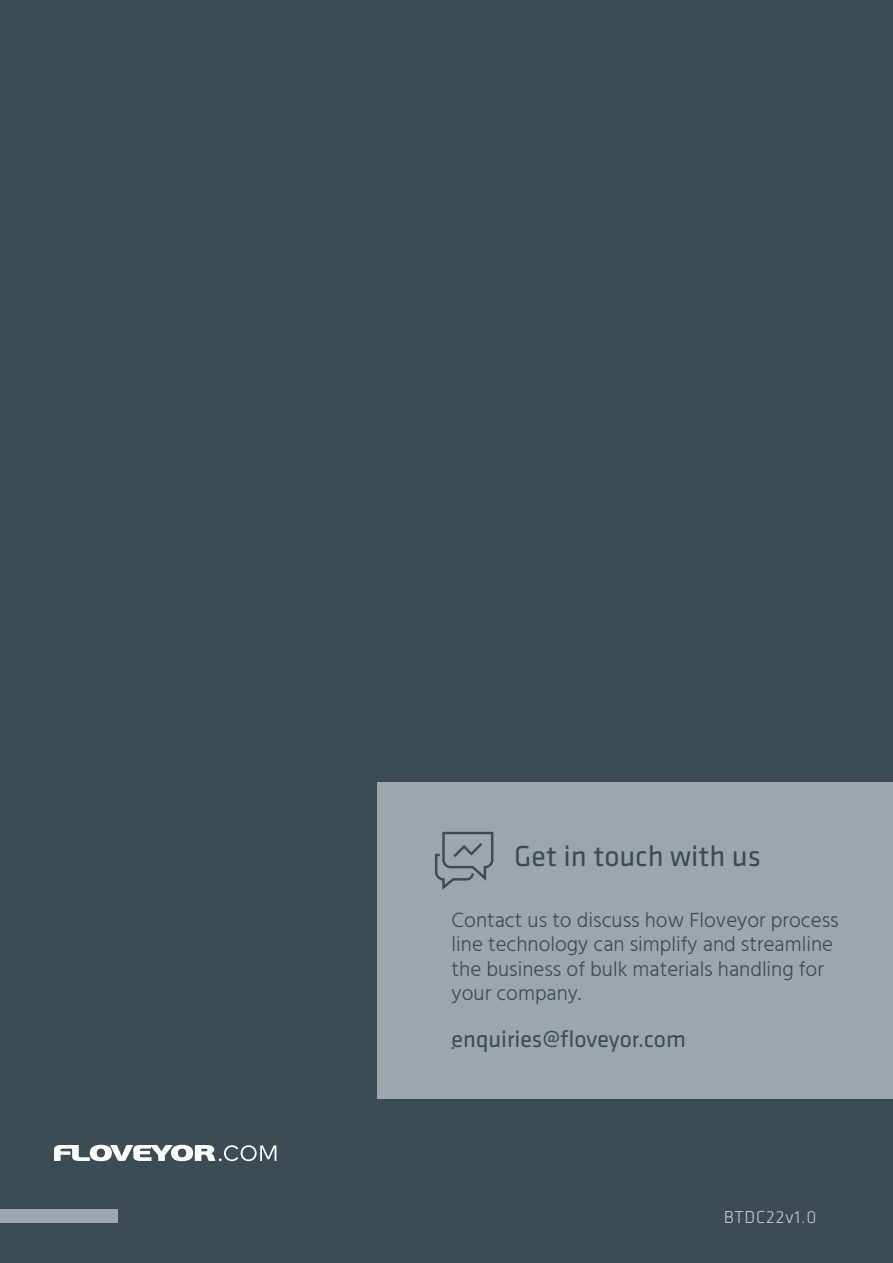
<style>
.page{position:relative;width:893px;height:1263px;background:#3c4c54}
.page>*{position:absolute;margin:0;border:0;box-sizing:border-box;transform-origin:0 0}
.t1{font:30px "Klavika";color:#3c4c54}
.t2{font:24px "Klavika";color:#3c4c54}
.t3{font:300 21px/24.3px "Hind";color:#3c4c54}
.t4{font:300 18px "Klavika";letter-spacing:.05em;color:#c8ccd0}
</style>
<div class="page">
<div style="left:0;top:1209px;width:117px;height:13px;background:#9ea6ac"></div>
<div style="left:377px;top:782px;width:516px;height:316px;background:#9ea6ac"></div>
<svg style="left:435px;top:831px;width:59px;height:59px"></svg>
<svg style="left:54px;top:1145px;width:222px;height:16px"></svg>
<h1 class="t1" style="left:514px;top:837px;width:248px">Get in touch with us</h1>
<p class="t3" style="left:452px;top:909px;width:389px">Contact us to discuss how Floveyor process line technology can simplify and streamline the business of bulk materials handling for your company.</p>
<p class="t2" style="left:452px;top:1023px;width:236px">enquiries@floveyor.com</p>
<p class="t3" style="left:452px;top:1031px;width:4px">.</p>
<p class="t4" style="left:724px;top:1207px;width:94px">BTDC22v1.0</p>
</div>
